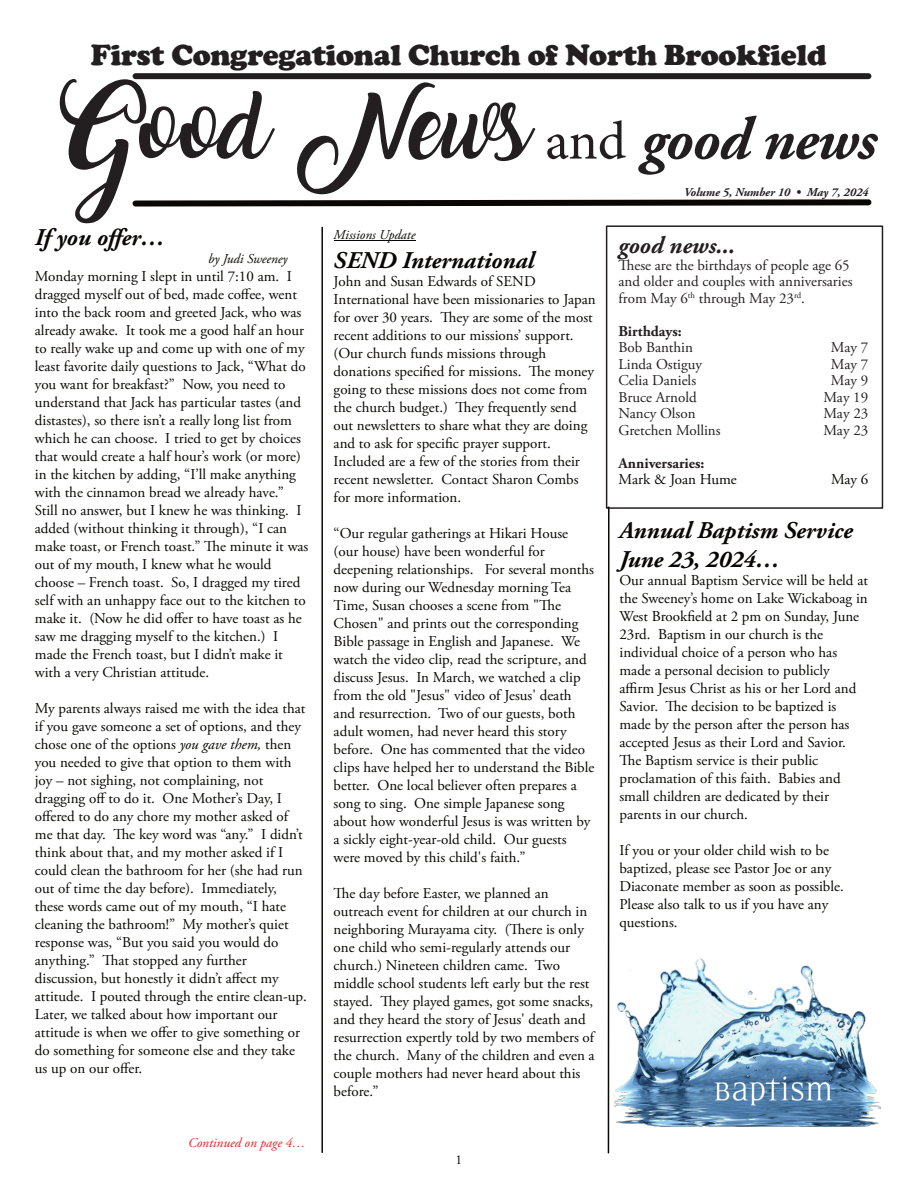
<style>
.page{position:relative;width:918px;height:1188px;background:#fff}
.page>*{position:absolute;margin:0;border:0;box-sizing:border-box;transform-origin:0 0}
.t1{font:60px "Amarillo";color:#231f20}
.t2{font:900 30px "Cooper";letter-spacing:-.01em;color:#231f20}
.t3{font:italic 700 24px/28.8px "Adobe Garamond Pro";color:#080704}
.t4{font:italic 700 24px "Adobe Garamond Pro";color:#231f20}
.t5{font:700 18px "Adobe Garamond Pro";color:#080704}
.t6{font:15px/18px "Adobe Garamond Pro";color:#080704}
.t7{font:15px/16.5px "Adobe Garamond Pro";color:#231f20}
.t8{font:700 15px "Adobe Garamond Pro";color:#231f20}
.t9{font:italic 13.5px "Adobe Garamond Pro";color:#080704}
.t10{font:italic 13.5px "Adobe Garamond Pro";color:#ee1e23}
.t11{font:13.5px "Adobe Garamond Pro";color:#080704}
.t12{font:italic 700 12px "Adobe Garamond Pro";color:#231f20}
.s1{font-family:"Minion Pro";font-size:54px}
.s2{font-family:"Adobe Garamond Pro";font-weight:700;font-style:italic}
.s3{font-style:italic}
</style>
<div class="page">
<div style="left:606px;top:225px;width:277px;height:284px;border:2px solid #231f20"></div>
<svg style="left:132px;top:199px;width:740px;height:8px"></svg>
<div style="left:136px;top:73px;width:732px;height:6px;background:#231f20"></div>
<hr style="left:321px;top:227px;width:2px;height:925px;background:#080704">
<img style="left:614px;top:958px;width:266px;height:169px">
<hr style="left:608px;top:507px;width:2px;height:646px;background:#080704">
<hr style="left:334px;top:240px;width:81px;height:1px;background:#080704">
<h2 class="t2" style="left:91px;top:45px;width:737px">First Congregational Church of North Brookfield</h2>
<h1 class="t1" style="left:64px;top:114px;width:814px">Good News <span class="s1">and</span> <span class="s2">good news</span></h1>
<p class="t12" style="left:684px;top:187px;width:186px">Volume 5, Number 10 • May 7, 2024</p>
<h3 class="t3" style="left:35px;top:225px;width:131px">If you offer…</h3>
<p class="t9" style="left:208px;top:253px;width:81px">by Judi Sweeney</p>
<p class="t6" style="left:35px;top:269px;width:275px">Monday morning I slept in until 7:10 am. I dragged myself out of bed, made coffee, went into the back room and greeted Jack, who was already awake. It took me a good half an hour to really wake up and come up with one of my least favorite daily questions to Jack, “What do you want for breakfast?” Now, you need to understand that Jack has particular tastes (and distastes), so there isn’t a really long list from which he can choose. I tried to get by choices that would create a half hour’s work (or more) in the kitchen by adding, “I’ll make anything with the cinnamon bread we already have.” Still no answer, but I knew he was thinking. I added (without thinking it through), “I can make toast, or French toast.” The minute it was out of my mouth, I knew what he would choose – French toast. So, I dragged my tired self with an unhappy face out to the kitchen to make it. (Now he did offer to have toast as he saw me dragging myself to the kitchen.) I made the French toast, but I didn’t make it with a very Christian attitude.</p>
<p class="t6" style="left:35px;top:701px;width:273px">My parents always raised me with the idea that if you gave someone a set of options, and they chose one of the options <span class="s3">you gave them,</span> then you needed to give that option to them with joy – not sighing, not complaining, not dragging off to do it. One Mother’s Day, I offered to do any chore my mother asked of me that day. The key word was “any.” I didn’t think about that, and my mother asked if I could clean the bathroom for her (she had run out of time the day before). Immediately, these words came out of my mouth, “I hate cleaning the bathroom!” My mother’s quiet response was, “But you said you would do anything.” That stopped any further discussion, but honestly it didn’t affect my attitude. I pouted through the entire clean-up.<br>Later, we talked about how important our attitude is when we offer to give something or do something for someone else and they take us up on our offer.</p>
<p class="t10" style="left:188px;top:1138px;width:119px">Continued on page 4…</p>
<p class="t9" style="left:334px;top:229px;width:83px">Missions Update</p>
<h3 class="t3" style="left:334px;top:248px;width:202px">SEND International</h3>
<p class="t6" style="left:334px;top:273px;width:264px">John and Susan Edwards of SEND International have been missionaries to Japan for over 30 years. They are some of the most recent additions to our missions’ support. (Our church funds missions through donations specified for missions. The money going to these missions does not come from the church budget.) They frequently send out newsletters to share what they are doing and to ask for specific prayer support.<br>Included are a few of the stories from their recent newsletter. Contact Sharon Combs for more information.</p>
<p class="t6" style="left:334px;top:525px;width:262px">“Our regular gatherings at Hikari House (our house) have been wonderful for deepening relationships. For several months now during our Wednesday morning Tea Time, Susan chooses a scene from "The Chosen" and prints out the corresponding Bible passage in English and Japanese. We watch the video clip, read the scripture, and discuss Jesus. In March, we watched a clip from the old "Jesus" video of Jesus' death and resurrection. Two of our guests, both adult women, had never heard this story before. One has commented that the video clips have helped her to understand the Bible better. One local believer often prepares a song to sing. One simple Japanese song about how wonderful Jesus is was written by a sickly eight-year-old child. Our guests were moved by this child's faith.”</p>
<p class="t6" style="left:334px;top:885px;width:263px">The day before Easter, we planned an outreach event for children at our church in neighboring Murayama city. (There is only one child who semi-regularly attends our church.) Nineteen children came. Two middle school students left early but the rest stayed. They played games, got some snacks, and they heard the story of Jesus' death and resurrection expertly told by two members of the church. Many of the children and even a couple mothers had never heard about this before.”</p>
<p class="t5" style="left:326px;top:981px;width:62px">$10,000</p>
<p class="t11" style="left:456px;top:1154px;width:8px">1</p>
<h3 class="t4" style="left:618px;top:236px;width:118px">good news...</h3>
<p class="t7" style="left:618px;top:258px;width:236px">These are the birthdays of people age 65 and older and couples with anniversaries from May 6<sup>th</sup> through May 23<sup>rd</sup>.</p>
<p class="t8" style="left:619px;top:325px;width:65px">Birthdays:</p>
<p class="t7" style="left:619px;top:341px;width:76px">Bob Banthin</p>
<p class="t7" style="left:831px;top:341px;width:39px">May 7</p>
<p class="t7" style="left:619px;top:357px;width:85px">Linda Ostiguy</p>
<p class="t7" style="left:831px;top:357px;width:39px">May 7</p>
<p class="t7" style="left:619px;top:374px;width:79px">Celia Daniels</p>
<p class="t7" style="left:831px;top:374px;width:39px">May 9</p>
<p class="t7" style="left:619px;top:390px;width:80px">Bruce Arnold</p>
<p class="t7" style="left:823px;top:390px;width:46px">May 19</p>
<p class="t7" style="left:619px;top:407px;width:79px">Nancy Olson</p>
<p class="t7" style="left:823px;top:407px;width:46px">May 23</p>
<p class="t7" style="left:619px;top:423px;width:104px">Gretchen Mollins</p>
<p class="t7" style="left:823px;top:423px;width:46px">May 23</p>
<p class="t8" style="left:619px;top:457px;width:87px">Anniversaries:</p>
<p class="t6" style="left:619px;top:472px;width:120px">Mark &amp; Joan Hume</p>
<p class="t6" style="left:831px;top:472px;width:39px">May 6</p>
<h3 class="t3" style="left:619px;top:518px;width:235px">Annual Baptism Service<br>June 23, 2024…</h3>
<p class="t6" style="left:619px;top:572px;width:250px">Our annual Baptism Service will be held at the Sweeney’s home on Lake Wickaboag in West Brookfield at 2 pm on Sunday, June 23rd. Baptism in our church is the individual choice of a person who has made a personal decision to publicly affirm Jesus Christ as his or her Lord and Savior. The decision to be baptized is made by the person after the person has accepted Jesus as their Lord and Savior.<br>The Baptism service is their public proclamation of this faith. Babies and small children are dedicated by their parents in our church.</p>
<p class="t6" style="left:619px;top:842px;width:226px">If you or your older child wish to be baptized, please see Pastor Joe or any<br>Diaconate member as soon as possible.<br>Please also talk to us if you have any questions.</p>
</div>
